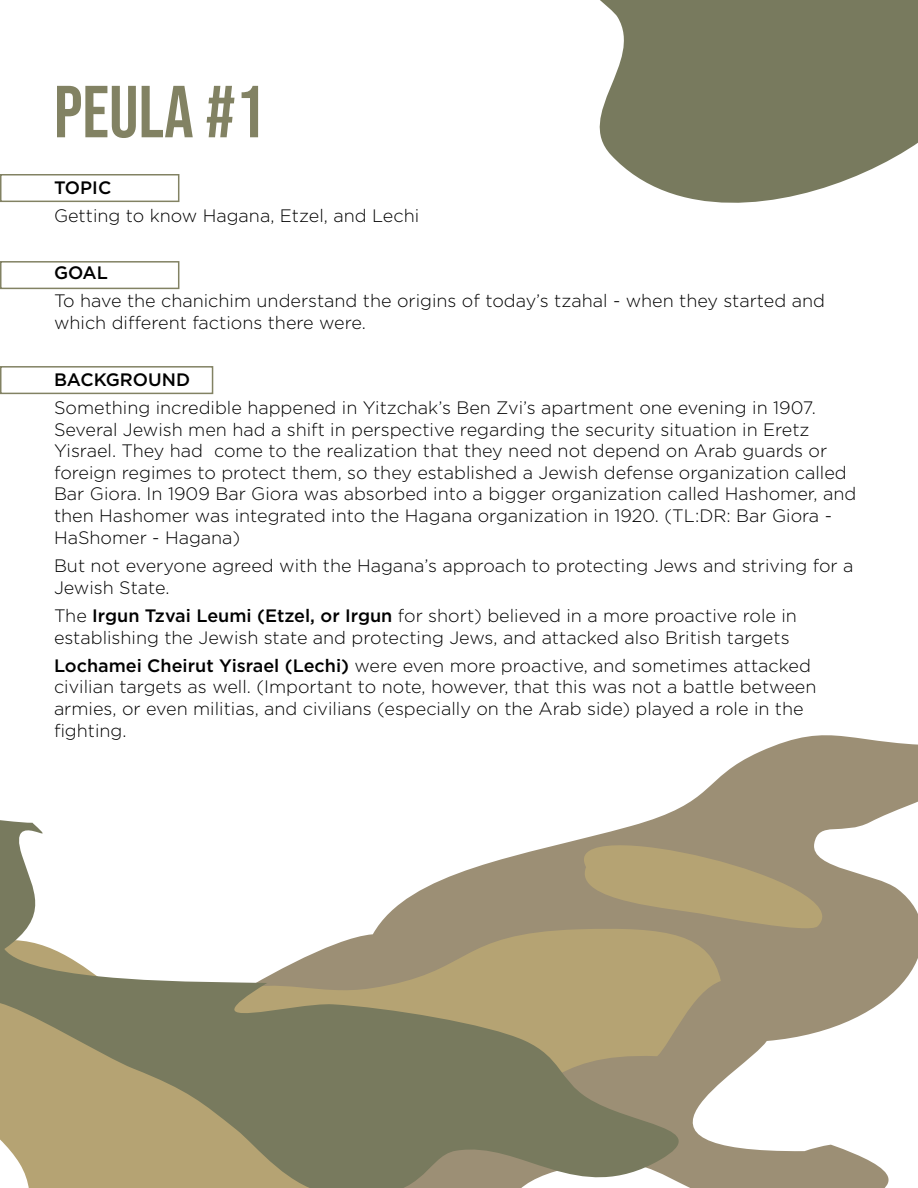
<style>
.page{position:relative;width:918px;height:1188px;background:#fff}
.page>*{position:absolute;margin:0;border:0;box-sizing:border-box;transform-origin:0 0}
.t1{font:73.5px "Bebas Neue";color:#828263}
.t2{font:300 18px/21.6px "Gotham";color:#000}
.t3{font:500 18px "Gotham";color:#000}
.s1{font-weight:500}
</style>
<div class="page">
<svg style="left:713px;top:735px;width:205px;height:453px;fill:#9c8f75"></svg>
<svg style="left:717px;top:808px;width:147px;height:126px;background:#ac9f82"></svg>
<div style="left:0;top:261px;width:179px;height:28px;border:2px solid #828263"></div>
<div style="left:0;top:174px;width:179px;height:28px;border:2px solid #828263"></div>
<div style="left:0;top:366px;width:213px;height:28px;border:2px solid #828263"></div>
<svg style="left:0;top:783px;width:717px;height:405px"></svg>
<svg style="left:599px;top:0;width:319px;height:203px;background:#898b72"></svg>
<p class="t1" style="left:54px;top:70px;width:213px">PEULA #1</p>
<p class="t3" style="left:54px;top:176px;width:59px">TOPIC</p>
<p class="t2" style="left:54px;top:205px;width:367px">Getting to know Hagana, Etzel, and Lechi</p>
<p class="t3" style="left:54px;top:261px;width:55px">GOAL</p>
<p class="t2" style="left:54px;top:290px;width:772px">To have the chanichim understand the origins of today’s tzahal - when they started and which different factions there were.</p>
<p class="t3" style="left:54px;top:368px;width:138px">BACKGROUND</p>
<p class="t2" style="left:54px;top:396px;width:804px">Something incredible happened in Yitzchak’s Ben Zvi’s apartment one evening in 1907.<br>Several Jewish men had a shift in perspective regarding the security situation in Eretz Yisrael. They had come to the realization that they need not depend on Arab guards or foreign regimes to protect them, so they established a Jewish defense organization called Bar Giora. In 1909 Bar Giora was absorbed into a bigger organization called Hashomer, and then Hashomer was integrated into the Hagana organization in 1920. (TL:DR: Bar Giora - HaShomer - Hagana)</p>
<p class="t2" style="left:54px;top:554px;width:801px">But not everyone agreed with the Hagana’s approach to protecting Jews and striving for a<br>Jewish State.</p>
<p class="t2" style="left:54px;top:604px;width:744px">The <span class="s1">Irgun Tzvai Leumi (Etzel, or Irgun</span> for short) believed in a more proactive role in establishing the Jewish state and protecting Jews, and attacked also British targets</p>
<p class="t2" style="left:54px;top:654px;width:764px"><span class="s1">Lochamei Cheirut Yisrael (Lechi)</span> were even more proactive, and sometimes attacked civilian targets as well. (Important to note, however, that this was not a battle between armies, or even militias, and civilians (especially on the Arab side) played a role in the fighting.</p>
</div>
